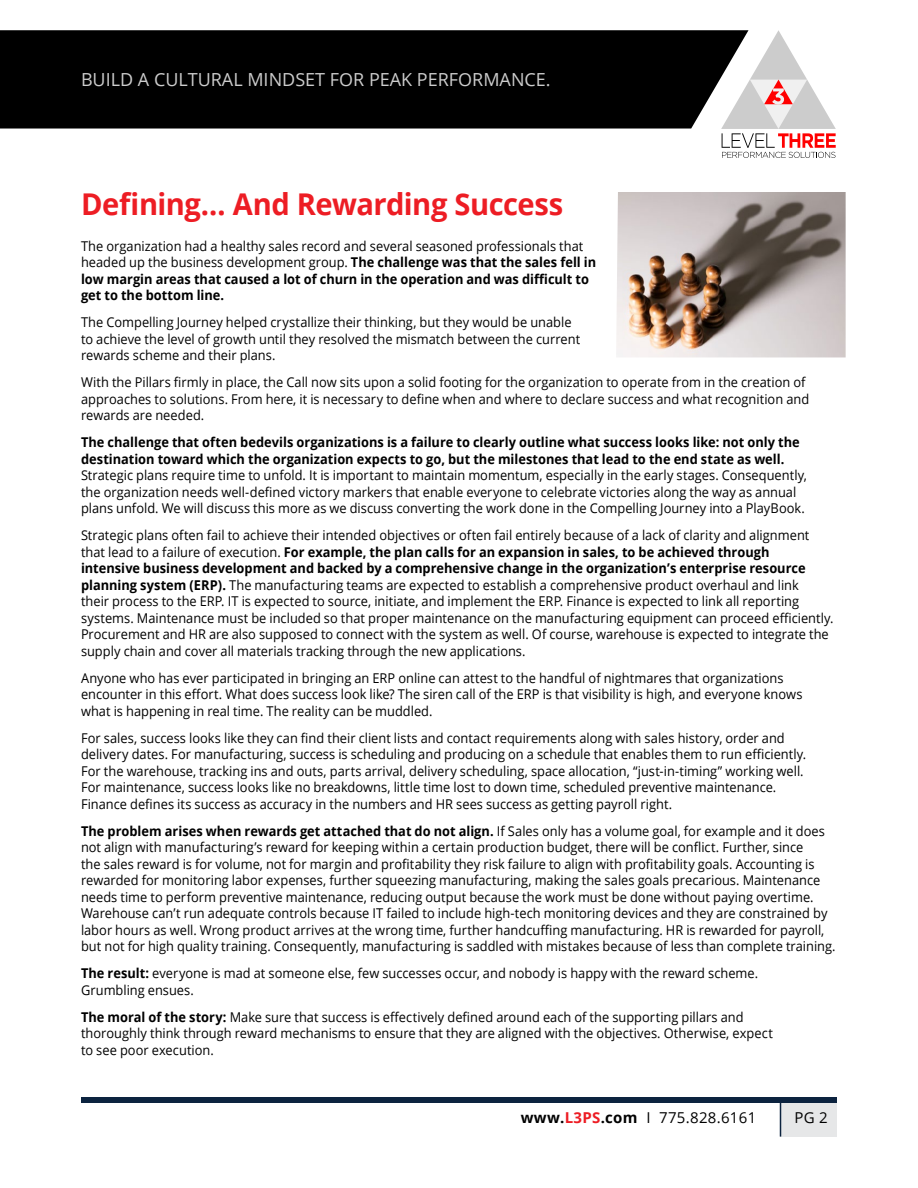
<style>
.page{position:relative;width:918px;height:1188px;background:#fff}
.page>*{position:absolute;margin:0;border:0;box-sizing:border-box;transform-origin:0 0}
.t1{font:700 30px "Open Sans";letter-spacing:-.015em;color:#ed1d24}
.t2{font:18px "Open Sans";color:#ccc}
.t3{font:15px "Open Sans";letter-spacing:.02em;color:#000}
.t4{font:13.5px/16.5px "Open Sans";color:#000;scale:.95 1}
.t5{font:700 13.5px/16.5px "Open Sans";color:#000;scale:.95 1}
.s1{font-weight:400}
.s2{font-weight:700}
.s3{font-weight:700;color:#ed1d24}
</style>
<div class="page">
<div style="left:781px;top:1103px;width:56px;height:34px;background:#e6e7e8"></div>
<div style="left:81px;top:1097px;width:756px;height:6px;background:#0c233f"></div>
<hr style="left:780px;top:1100px;width:1px;height:37px;background:#0c233f">
<svg style="left:721px;top:30px;width:115px;height:128px"></svg>
<div style="left:0;top:30px;width:749px;height:99px;background:#000"></div>
<img style="left:616px;top:192px;width:230px;height:165px">
<h2 class="t2" style="left:81px;top:68px;width:471px">BUILD A CULTURAL MINDSET FOR PEAK PERFORMANCE.</h2>
<h1 class="t1" style="left:81px;top:183px;width:484px">Defining… And Rewarding Success</h1>
<p class="t5" style="left:81px;top:237px;width:544px"><span class="s1">The organization had a healthy sales record and several seasoned professionals that headed up the business development group.</span> The challenge was that the sales fell in low margin areas that caused a lot of churn in the operation and was difficult to get to the bottom line.</p>
<p class="t4" style="left:81px;top:314px;width:527px">The Compelling Journey helped crystallize their thinking, but they would be unable to achieve the level of growth until they resolved the mismatch between the current rewards scheme and their plans.</p>
<p class="t4" style="left:81px;top:374px;width:768px">With the Pillars firmly in place, the Call now sits upon a solid footing for the organization to operate from in the creation of approaches to solutions. From here, it is necessary to define when and where to declare success and what recognition and rewards are needed.</p>
<p class="t5" style="left:81px;top:434px;width:758px">The challenge that often bedevils organizations is a failure to clearly outline what success looks like: not only the destination toward which the organization expects to go, but the milestones that lead to the end state as well.</p>
<p class="t4" style="left:81px;top:467px;width:766px">Strategic plans require time to unfold. It is important to maintain momentum, especially in the early stages. Consequently, the organization needs well-defined victory markers that enable everyone to celebrate victories along the way as annual plans unfold. We will discuss this more as we discuss converting the work done in the Compelling Journey into a PlayBook.</p>
<p class="t4" style="left:81px;top:527px;width:794px">Strategic plans often fail to achieve their intended objectives or often fail entirely because of a lack of clarity and alignment that lead to a failure of execution. <span class="s2">For example, the plan calls for an expansion in sales, to be achieved through<br>intensive business development and backed by a comprehensive change in the organization’s enterprise resource planning system (ERP).</span> The manufacturing teams are expected to establish a comprehensive product overhaul and link<br>their process to the ERP. IT is expected to source, initiate, and implement the ERP. Finance is expected to link all reporting systems. Maintenance must be included so that proper maintenance on the manufacturing equipment can proceed efficiently.<br>Procurement and HR are also supposed to connect with the system as well. Of course, warehouse is expected to integrate the supply chain and cover all materials tracking through the new applications.</p>
<p class="t4" style="left:81px;top:669px;width:761px">Anyone who has ever participated in bringing an ERP online can attest to the handful of nightmares that organizations encounter in this effort. What does success look like? The siren call of the ERP is that visibility is high, and everyone knows what is happening in real time. The reality can be muddled.</p>
<p class="t4" style="left:81px;top:729px;width:765px">For sales, success looks like they can find their client lists and contact requirements along with sales history, order and delivery dates. For manufacturing, success is scheduling and producing on a schedule that enables them to run efficiently.<br>For the warehouse, tracking ins and outs, parts arrival, delivery scheduling, space allocation, “just-in-timing” working well.<br>For maintenance, success looks like no breakdowns, little time lost to down time, scheduled preventive maintenance.<br>Finance defines its success as accuracy in the numbers and HR sees success as getting payroll right.</p>
<p class="t4" style="left:81px;top:822px;width:796px"><span class="s2">The problem arises when rewards get attached that do not align.</span> If Sales only has a volume goal, for example and it does not align with manufacturing’s reward for keeping within a certain production budget, there will be conflict. Further, since<br>the sales reward is for volume, not for margin and profitability they risk failure to align with profitability goals. Accounting is rewarded for monitoring labor expenses, further squeezing manufacturing, making the sales goals precarious. Maintenance needs time to perform preventive maintenance, reducing output because the work must be done without paying overtime.<br>Warehouse can’t run adequate controls because IT failed to include high-tech monitoring devices and they are constrained by labor hours as well. Wrong product arrives at the wrong time, further handcuffing manufacturing. HR is rewarded for payroll, but not for high quality training. Consequently, manufacturing is saddled with mistakes because of less than complete training.</p>
<p class="t4" style="left:81px;top:965px;width:714px"><span class="s2">The result:</span> everyone is mad at someone else, few successes occur, and nobody is happy with the reward scheme.<br>Grumbling ensues.</p>
<p class="t4" style="left:81px;top:1008px;width:730px"><span class="s2">The moral of the story:</span> Make sure that success is effectively defined around each of the supporting pillars and thoroughly think through reward mechanisms to ensure that they are aligned with the objectives. Otherwise, expect to see poor execution.</p>
<p class="t3" style="left:521px;top:1108px;width:237px"><span class="s2">www.</span><span class="s3">L3PS</span><span class="s2">.com</span> I 775.828.6161</p>
<p class="t3" style="left:794px;top:1108px;width:35px">PG 2</p>
</div>
